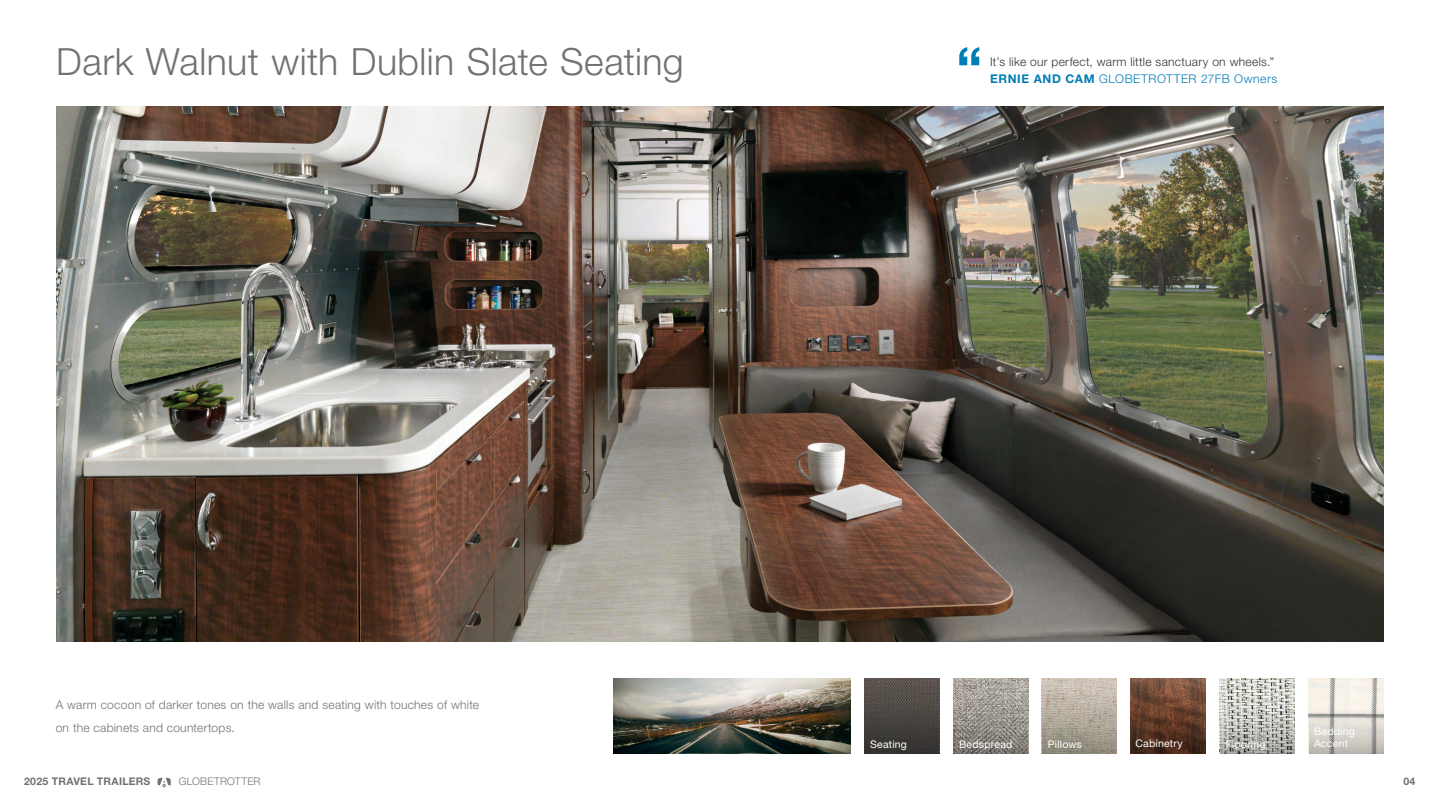
<style>
.page{position:relative;width:1440px;height:810px;background:#fff}
.page>*{position:absolute;margin:0;border:0;box-sizing:border-box;transform-origin:0 0}
.t1{font:700 56.25px "Helvetica Neue LT Std";color:#007db4}
.t2{font:300 37.5px "Helvetica Neue LT Std";letter-spacing:.01em;color:#727272}
.t3{font:300 12px/22.5px "Helvetica Neue LT Std";letter-spacing:.025em;color:#727272}
.t4{font:300 12px "Helvetica Neue LT Std";letter-spacing:.025em;color:#343433}
.t5{font:300 12px "Helvetica Neue LT Std";letter-spacing:.05em;color:#007db4}
.t6{font:10.5px/12.6px "Helvetica Neue LT Std";letter-spacing:.02em;color:#fff}
.t7{font:700 10.5px "Helvetica Neue LT Std";letter-spacing:.03em;color:#727272}
.t8{font:300 10.5px "Helvetica Neue LT Std";letter-spacing:.02em;color:#727272}
.s1{font-weight:700}
</style>
<div class="page">
<img style="left:56px;top:106px;width:1328px;height:535px">
<svg style="left:158px;top:778px;width:14px;height:9px"></svg>
<img style="left:953px;top:679px;width:75px;height:25px">
<svg style="left:953px;top:704px;width:75px;height:50px;background:#8e8a83"></svg>
<img style="left:864px;top:679px;width:75px;height:25px">
<svg style="left:864px;top:704px;width:75px;height:50px;background:#413e3a"></svg>
<img style="left:1042px;top:679px;width:75px;height:7px">
<svg style="left:1042px;top:686px;width:75px;height:68px;background:#aea698"></svg>
<img style="left:1131px;top:679px;width:75px;height:32px">
<svg style="left:1131px;top:711px;width:75px;height:43px;background:#533121"></svg>
<img style="left:1220px;top:679px;width:75px;height:25px">
<svg style="left:1220px;top:704px;width:75px;height:50px;background:#afb0aa"></svg>
<img style="left:1309px;top:679px;width:75px;height:25px">
<svg style="left:1309px;top:704px;width:75px;height:50px;background:#cfcbc4"></svg>
<img style="left:614px;top:679px;width:236px;height:75px">
<h2 class="t2" style="left:56px;top:39px;width:629px">Dark Walnut with Dublin Slate Seating</h2>
<h1 class="t1" style="left:956px;top:33px;width:28px">“</h1>
<p class="t4" style="left:990px;top:54px;width:286px">It’s like our perfect, warm little sanctuary on wheels.”</p>
<p class="t5" style="left:990px;top:71px;width:289px"><span class="s1">ERNIE AND CAM</span> GLOBETROTTER 27FB Owners</p>
<p class="t3" style="left:56px;top:693px;width:425px">A warm cocoon of darker tones on the walls and seating with touches of white on the cabinets and countertops.</p>
<p class="t7" style="left:24px;top:775px;width:128px">2025 TRAVEL TRAILERS</p>
<p class="t8" style="left:179px;top:775px;width:83px">GLOBETROTTER</p>
<p class="t6" style="left:870px;top:737px;width:38px">Seating</p>
<p class="t6" style="left:959px;top:737px;width:55px">Bedspread</p>
<p class="t6" style="left:1048px;top:737px;width:35px">Pillows</p>
<p class="t6" style="left:1136px;top:737px;width:49px">Cabinetry</p>
<p class="t6" style="left:1226px;top:737px;width:41px">Flooring</p>
<p class="t6" style="left:1314px;top:724px;width:42px">Bedding<br>Accent</p>
<p class="t7" style="left:1403px;top:775px;width:14px">04</p>
</div>
